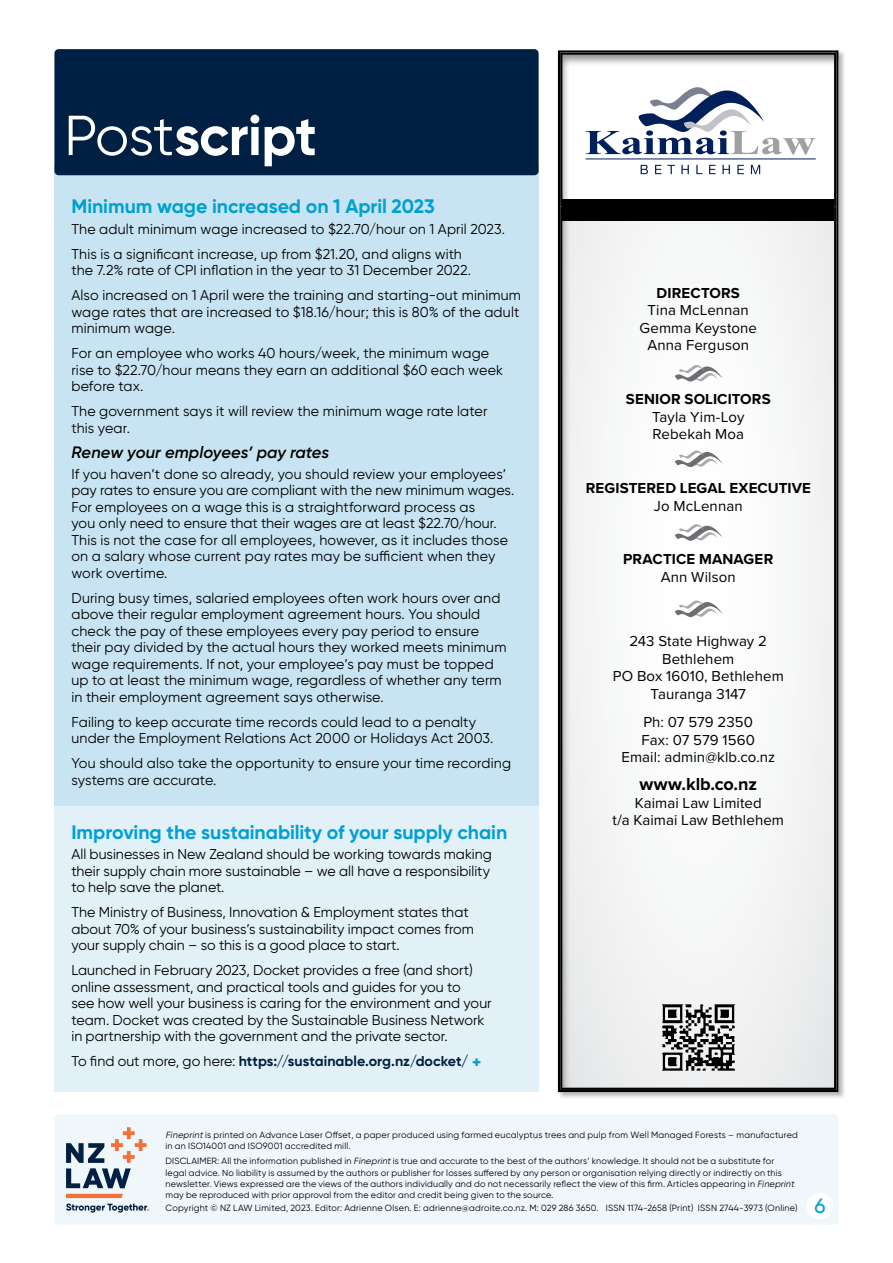
<style>
.page{position:relative;width:893px;height:1263px;background:#fff}
.page>*{position:absolute;margin:0;border:0;box-sizing:border-box;transform-origin:0 0}
.t1{font:700 56.25px "Gilroy";letter-spacing:-.01em;color:#fff}
.t2{font:500 20.7px "Gilroy";color:#00a0d2}
.t3{font:700 19.5px "Gilroy";letter-spacing:-.005em;color:#00a0d2}
.t4{font:700 18px "Proxima Nova";letter-spacing:-.005em;color:#000}
.t5{font:italic 600 16.5px "Gilroy";letter-spacing:.005em;color:#000}
.t6{font:15px/17.5px "Proxima Nova";letter-spacing:.005em;color:#000;text-align:center}
.t7{font:700 15px "Proxima Nova";letter-spacing:.01em;color:#000}
.t8{font:14.25px/16.5px "Gilroy";letter-spacing:.005em;color:#000}
.t9{font:700 14.25px "Gilroy";color:#002043}
.t10{font:9px/11.2px "Gilroy";letter-spacing:.02em;color:#000}
.s1{font-weight:400}
.s2{font-weight:400;color:#000}
.s3{font-weight:800;font-size:16.5px;color:#00a0d2}
.s4{font-style:italic}
</style>
<div class="page">
<div style="left:54px;top:164px;width:485px;height:642px;background:#c8e4f2"></div>
<div style="left:54px;top:806px;width:485px;height:285px;background:#e2f0f7"></div>
<div style="left:54px;top:1114px;width:784px;height:111px;background:#eff7fb;border-radius:4px"></div>
<div style="left:54px;top:49px;width:485px;height:126px;background:#002043;border-radius:4px"></div>
<div style="left:807px;top:1193px;width:26px;height:26px;background:#fff;border-radius:50%"></div>
<svg style="left:66px;top:1127px;width:81px;height:61px"></svg>
<svg style="left:66px;top:1194px;width:83px;height:19px"></svg>
<div style="left:543px;top:41px;width:307px;height:1052px;background:#000;opacity:.45"></div>
<div style="left:562px;top:199px;width:272px;height:22px;background:#000"></div>
<img style="left:647px;top:990px;width:102px;height:95px">
<svg style="left:560px;top:53px;width:276px;height:153px"></svg>
<svg style="left:675px;top:365px;width:47px;height:17px"></svg>
<svg style="left:675px;top:450px;width:47px;height:17px"></svg>
<svg style="left:675px;top:600px;width:47px;height:17px"></svg>
<svg style="left:675px;top:524px;width:47px;height:17px"></svg>
<h1 class="t1" style="left:64px;top:100px;width:254px"><span class="s1">Post</span>script</h1>
<h3 class="t3" style="left:71px;top:194px;width:365px">Minimum wage increased on 1 April 2023</h3>
<p class="t8" style="left:71px;top:216px;width:435px;line-height:25px">The adult minimum wage increased to $22.70/hour on 1 April 2023.<br>This is a significant increase, up from $21.20, and aligns with</p>
<p class="t8" style="left:71px;top:258px;width:451px;line-height:25px">the 7.2% rate of CPI inflation in the year to 31 December 2022.<br>Also increased on 1 April were the training and starting-out minimum</p>
<p class="t8" style="left:71px;top:303px;width:449px">wage rates that are increased to $18.16/hour; this is 80% of the adult minimum wage.</p>
<p class="t8" style="left:71px;top:345px;width:433px">For an employee who works 40 hours/week, the minimum wage rise to $22.70/hour means they earn an additional $60 each week before tax.</p>
<p class="t8" style="left:71px;top:403px;width:418px">The government says it will review the minimum wage rate later this year.</p>
<p class="t5" style="left:71px;top:442px;width:259px">Renew your employees’ pay rates</p>
<p class="t8" style="left:71px;top:465px;width:444px">If you haven’t done so already, you should review your employees’ pay rates to ensure you are compliant with the new minimum wages.<br>For employees on a wage this is a straightforward process as<br>you only need to ensure that their wages are at least $22.70/hour.<br>This is not the case for all employees, however, as it includes those on a salary whose current pay rates may be sufficient when they work overtime.</p>
<p class="t8" style="left:71px;top:589px;width:436px">During busy times, salaried employees often work hours over and above their regular employment agreement hours. You should check the pay of these employees every pay period to ensure their pay divided by the actual hours they worked meets minimum wage requirements. If not, your employee’s pay must be topped up to at least the minimum wage, regardless of whether any term in their employment agreement says otherwise.</p>
<p class="t8" style="left:71px;top:713px;width:424px">Failing to keep accurate time records could lead to a penalty under the Employment Relations Act 2000 or Holidays Act 2003.</p>
<p class="t8" style="left:71px;top:755px;width:441px">You should also take the opportunity to ensure your time recording systems are accurate.</p>
<h3 class="t3" style="left:71px;top:819px;width:437px">Improving the sustainability of your supply chain</h3>
<p class="t8" style="left:71px;top:846px;width:422px">All businesses in New Zealand should be working towards making their supply chain more sustainable – we all have a responsibility to help save the planet.</p>
<p class="t8" style="left:71px;top:904px;width:404px">The Ministry of Business, Innovation &amp; Employment states that about 70% of your business’s sustainability impact comes from your supply chain – so this is a good place to start.</p>
<p class="t8" style="left:71px;top:962px;width:422px">Launched in February 2023, Docket provides a free (and short) online assessment, and practical tools and guides for you to<br>see how well your business is caring for the environment and your team. Docket was created by the Sustainable Business Network in partnership with the government and the private sector.</p>
<p class="t9" style="left:71px;top:1052px;width:411px"><span class="s2">To find out more, go here:</span> https://sustainable.org.nz/docket/ <span class="s3">+</span></p>
<p class="t7" style="left:657px;top:282px;width:85px">DIRECTORS</p>
<p class="t6" style="left:639px;top:301px;width:119px">Tina McLennan<br>Gemma Keystone<br>Anna Ferguson</p>
<p class="t7" style="left:626px;top:388px;width:146px">SENIOR SOLICITORS</p>
<p class="t6" style="left:652px;top:407px;width:94px;text-align:left">Tayla Yim-Loy<br>Rebekah Moa</p>
<p class="t7" style="left:586px;top:477px;width:227px">REGISTERED LEGAL EXECUTIVE</p>
<p class="t6" style="left:654px;top:496px;width:90px">Jo McLennan</p>
<p class="t7" style="left:623px;top:548px;width:152px">PRACTICE MANAGER</p>
<p class="t6" style="left:661px;top:567px;width:77px">Ann Wilson</p>
<p class="t6" style="left:613px;top:632px;width:173px">243 State Highway 2<br>Bethlehem<br>PO Box 16010, Bethlehem<br>Tauranga 3147</p>
<p class="t6" style="left:621px;top:712px;width:155px">Ph: 07 579 2350<br>Fax: 07 579 1560<br>Email: admin@klb.co.nz</p>
<p class="t4" style="left:639px;top:771px;width:119px">www.klb.co.nz</p>
<p class="t6" style="left:612px;top:793px;width:173px">Kaimai Law Limited<br>t/a Kaimai Law Bethlehem</p>
<p class="t10" style="left:166px;top:1128px;width:634px"><span class="s4">Fineprint</span>is printed on Advance Laser Offset, a paper produced using farmed eucalyptus trees and pulp from Well Managed Forests – manufactured in an ISO14001 and ISO9001 accredited mill.</p>
<p class="t10" style="left:166px;top:1155px;width:632px">DISCLAIMER: All the information published in <span class="s4">Fineprint</span>is true and accurate to the best of the authors’ knowledge. It should not be a substitute for legal advice. No liability is assumed by the authors or publisher for losses suffered by any person or organisation relying directly or indirectly on this newsletter. Views expressed are the views of the authors individually and do not necessarily reflect the view of this firm. Articles appearing in <span class="s4">Fineprint </span>may be reproduced with prior approval from the editor and credit being given to the source.</p>
<p class="t10" style="left:166px;top:1202px;width:633px">Copyright © NZ LAW Limited, 2023. Editor: Adrienne Olsen. E: adrienne@adroite.co.nz. M: 029 286 3650. ISSN 1174-2658 (Print) ISSN 2744-3973 (Online)</p>
<h2 class="t2" style="left:814px;top:1193px;width:13px">6</h2>
</div>
